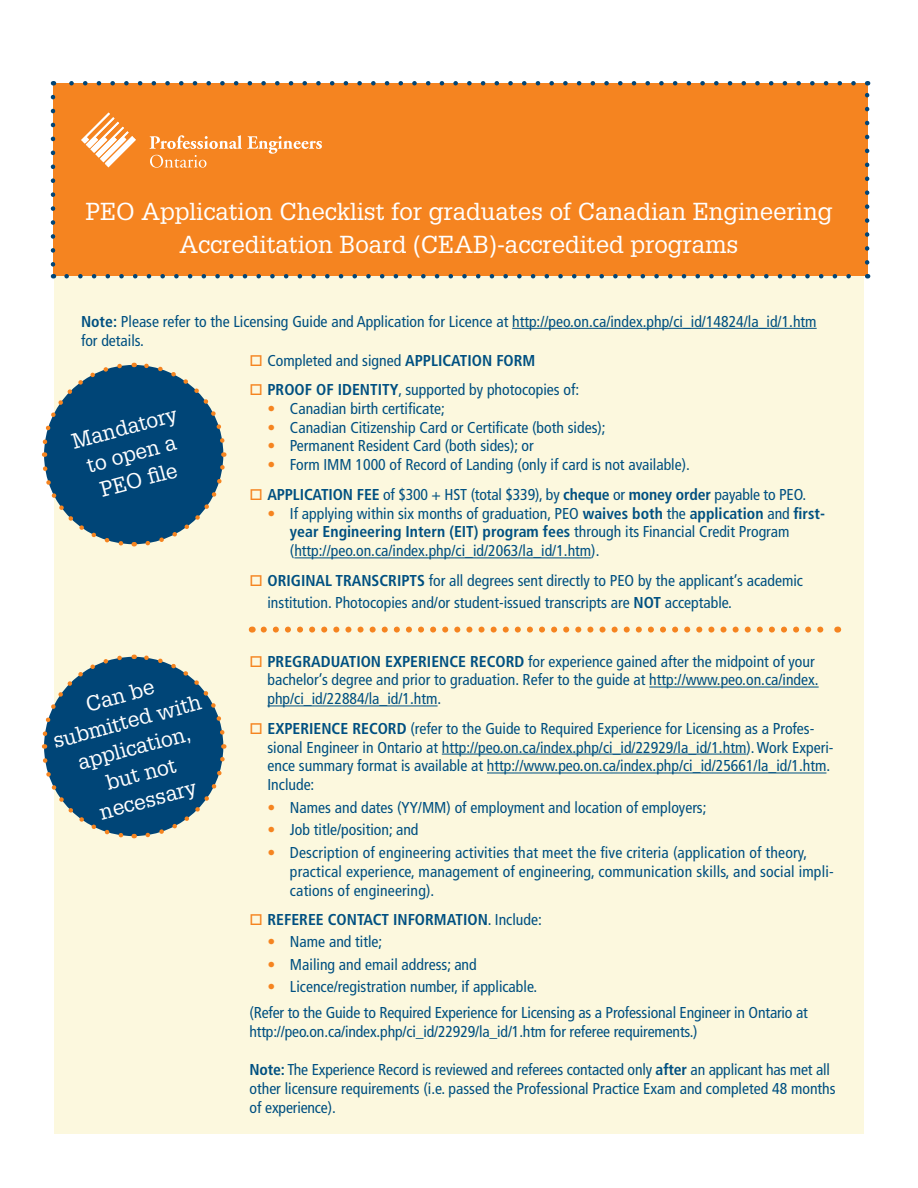
<style>
.page{position:relative;width:918px;height:1188px;background:#fff}
.page>*{position:absolute;margin:0;border:0;box-sizing:border-box;transform-origin:0 0}
.t1{font:24px/33px "Glypha";color:#fff;text-align:center}
.t2{font:21px/27px "Glypha";color:#fff;text-align:center}
.t3{font:condensed 15.75px/18.9px "Frutiger";color:#005081}
.t4{font:700 condensed 15.75px "Frutiger";color:#005081}
.s1{font-weight:700}
.s2{color:#f58420}
.s3{font-weight:400}
</style>
<div class="page">
<div style="left:54px;top:120px;width:810px;height:1014px;background:#fcf8de"></div>
<hr style="left:512px;top:328px;width:305px;height:1px;background:#005081">
<hr style="left:294px;top:557px;width:297px;height:1px;background:#005081">
<hr style="left:649px;top:687px;width:170px;height:1px;background:#005081">
<hr style="left:267px;top:706px;width:171px;height:1px;background:#005081">
<hr style="left:442px;top:754px;width:304px;height:1px;background:#005081">
<hr style="left:487px;top:773px;width:339px;height:1px;background:#005081">
<div style="left:44px;top:365px;width:179px;height:179px;background:#004577;border-radius:50%"></div>
<svg style="left:143px;top:452px;width:84px;height:94px"></svg>
<svg style="left:134px;top:362px;width:91px;height:84px"></svg>
<svg style="left:41px;top:363px;width:84px;height:94px"></svg>
<svg style="left:43px;top:463px;width:92px;height:84px"></svg>
<div style="left:44px;top:657px;width:179px;height:179px;background:#004577;border-radius:50%"></div>
<svg style="left:143px;top:744px;width:84px;height:94px"></svg>
<svg style="left:134px;top:654px;width:91px;height:84px"></svg>
<svg style="left:41px;top:655px;width:84px;height:94px"></svg>
<svg style="left:43px;top:755px;width:92px;height:84px"></svg>
<div style="left:53px;top:83px;width:814px;height:193px;background:#f58420"></div>
<svg style="left:67px;top:274px;width:784px;height:4px"></svg>
<svg style="left:69px;top:81px;width:785px;height:5px"></svg>
<svg style="left:51px;top:97px;width:4px;height:181px"></svg>
<svg style="left:865px;top:81px;width:4px;height:181px"></svg>
<svg style="left:81px;top:112px;width:55px;height:55px"></svg>
<svg style="left:150px;top:135px;width:172px;height:33px"></svg>
<svg style="left:264px;top:627px;width:560px;height:6px"></svg>
<h1 class="t1" style="left:86px;top:195px;width:748px">PEO Application Checklist for graduates of Canadian Engineering<br>Accreditation Board (CEAB)-accredited programs</h1>
<p class="t3" style="left:81px;top:312px;width:737px"><span class="s1">NOTE:</span> Please refer to the Licensing Guide and Application for Licence at http://peo.on.ca/index.php/ci_id/14824/la_id/1.htm for details.</p>
<p class="t3" style="left:249px;top:351px;width:287px"><span class="s2">□</span> Completed and signed <span class="s1">APPLICATION FORM</span></p>
<p class="t3" style="left:249px;top:380px;width:331px"><span class="s2">□</span> <span class="s1">PROOF OF IDENTITY</span>, supported by photocopies of:</p>
<p class="t3" style="left:267px;top:399px;width:179px"><span class="s2">•</span> Canadian birth certificate;</p>
<p class="t3" style="left:267px;top:418px;width:340px"><span class="s2">•</span> Canadian Citizenship Card or Certificate (both sides);</p>
<p class="t3" style="left:267px;top:437px;width:268px"><span class="s2">•</span> Permanent Resident Card (both sides); or</p>
<p class="t3" style="left:267px;top:456px;width:424px"><span class="s2">•</span> Form IMM 1000 of Record of Landing (only if card is not available).</p>
<p class="t3" style="left:249px;top:485px;width:558px"><span class="s2">□</span> <span class="s1">APPLICATION FEE</span> of $300 + HST (total $339), by <span class="s1">CHEQUE</span> or <span class="s1">MONEY ORDER</span> payable to PEO.</p>
<p class="t3" style="left:290px;top:504px;width:536px;text-indent:-23px"><span class="s2">•</span> If applying within six months of graduation, PEO <span class="s1">WAIVES BOTH</span> the <span class="s1">APPLICATION</span> and <span class="s1">FIRST-<br>YEAR ENGINEERING INTERN (EIT) PROGRAM FEES</span> through its Financial Credit Program (http://peo.on.ca/index.php/ci_id/2063/la_id/1.htm).</p>
<p class="t3" style="left:267px;top:569px;width:537px;line-height:22.5px;text-indent:-18px"><span class="s2">□</span> <span class="s1">ORIGINAL TRAN SCRIPTS</span> for all degrees sent directly to PEO by the applicant’s academic institution. Photocopies and/or student-issued transcripts are <span class="s1">NOT</span> acceptable.</p>
<h2 class="t2" style="left:69px;top:428px;width:110px;rotate:-15deg">Mandatory to open a<br>PEO fi le</h2>
<h2 class="t2" style="left:43px;top:702px;width:154px;rotate:-15deg">Can be submitted with application, but not necessary</h2>
<p class="t3" style="left:267px;top:652px;width:553px;text-indent:-18px"><span class="s2">□</span> <span class="s1">PREGRADUATION EXPERIENCE RECORD</span> for experience gained after the midpoint of your bachelor’s degree and prior to graduation. Refer to the guide at http://www.peo.on.ca/index. php/ci_id/22884/la_id/1.htm.</p>
<p class="t3" style="left:267px;top:719px;width:568px;text-indent:-18px"><span class="s2">□</span> <span class="s1">EXPERIENCE RECORD</span> (refer to the Guide to Required Experience for Licensing as a Profes&shy;sional Engineer in Ontario at http://peo.on.ca/index.php/ci_id/22929/la_id/1.htm). Work Experi&shy;ence summary format is available at http://www.peo.on.ca/index.php/ci_id/25661/la_id/1.htm.<br>Include:</p>
<p class="t3" style="left:267px;top:798px;width:441px"><span class="s2">•</span> Names and dates (YY/MM) of employment and location of employers;</p>
<p class="t3" style="left:267px;top:821px;width:153px"><span class="s2">•</span> Job title/position; and</p>
<p class="t3" style="left:290px;top:843px;width:545px;text-indent:-23px"><span class="s2">•</span> Description of engineering activities that meet the five criteria (application of theory, practical experience, management of engineering, communication skills, and social impli&shy;cations of engineering).</p>
<p class="t4" style="left:249px;top:910px;width:294px"><span class="s2">□</span> REFEREE CONTACT IN FORMATION<span class="s3">. Include:</span></p>
<p class="t3" style="left:267px;top:933px;width:116px"><span class="s2">•</span> Name and title;</p>
<p class="t3" style="left:267px;top:955px;width:211px"><span class="s2">•</span> Mailing and email address; and</p>
<p class="t3" style="left:249px;top:974px;width:560px;line-height:25.7px;text-indent:18px"><span class="s2">•</span> Licence/registration number, if applicable.<br>(Refer to the Guide to Required Experience for Licensing as a Professional Engineer in Ontario at</p>
<p class="t3" style="left:249px;top:1022px;width:450px">http://peo.on.ca/index.php/ci_id/22929/la_id/1.htm for referee requirements.)</p>
<p class="t3" style="left:249px;top:1060px;width:588px"><span class="s1">NOTE:</span> The Experience Record is reviewed and referees contacted only <span class="s1">AFTER</span> an applicant has met all other licensure requirements (i.e. passed the Professional Practice Exam and completed 48 months of experience).</p>
</div>
